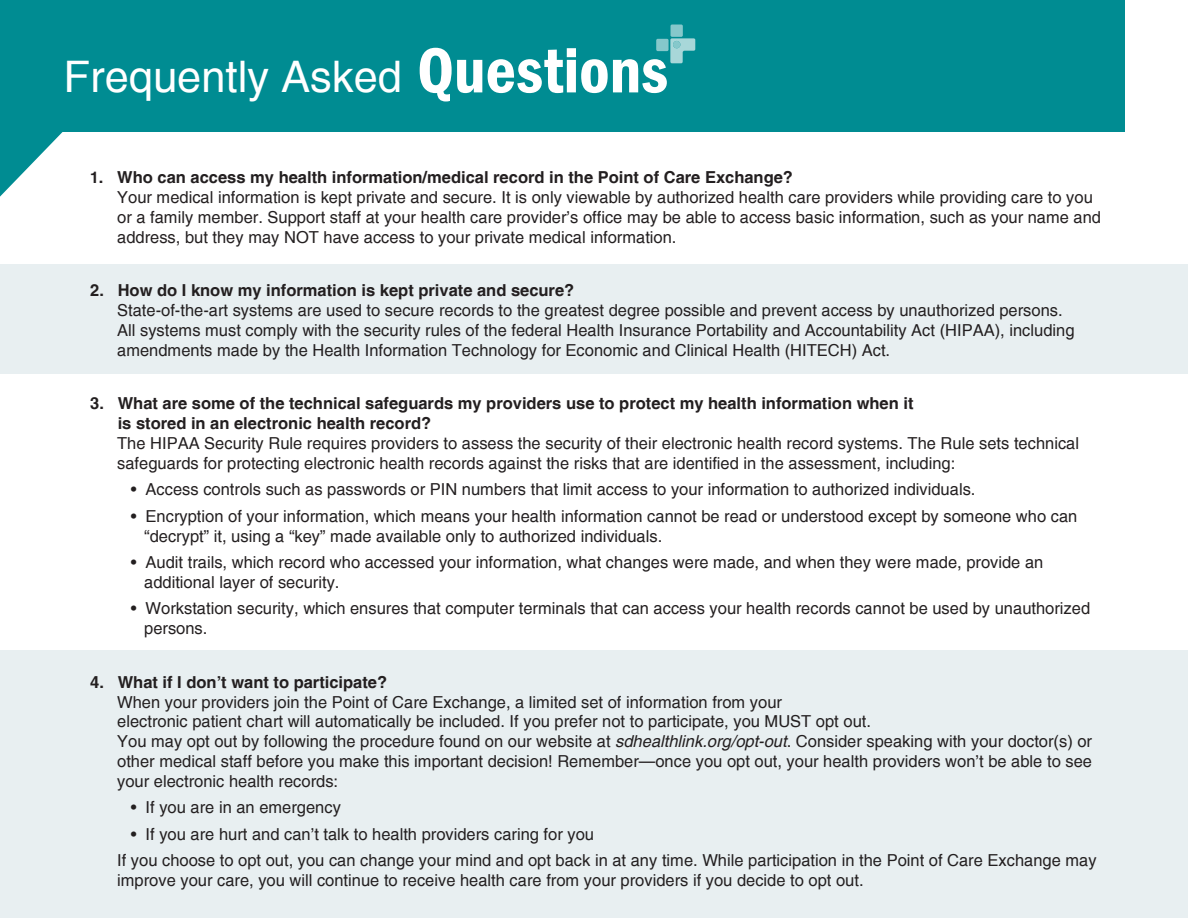
<style>
.page{position:relative;width:1188px;height:918px;background:#fff}
.page>*{position:absolute;margin:0;border:0;box-sizing:border-box;transform-origin:0 0}
.t1{font:43.5px "Helvetica";color:#fff}
.t2{font:16.5px/19.8px "Helvetica";color:#231f20}
.t3{font:700 16.5px "Helvetica";color:#231f20}
.s1{font-family:"Franklin Gothic";font-weight:600;font-stretch:condensed;font-size:66px}
.s2{font-size:15.75px}
.s3{font-style:italic}
</style>
<div class="page">
<div style="left:0;top:651px;width:1188px;height:267px;background:#e8eff1"></div>
<div style="left:0;top:264px;width:1188px;height:109px;background:#e8eff1"></div>
<div style="left:0;top:0;width:1124px;height:131px;background:#008c92"></div>
<svg style="left:0;top:131px;width:65px;height:66px"></svg>
<div style="left:671px;top:25px;width:12px;height:12px;background:#86c8cb;border-radius:2px"></div>
<div style="left:656px;top:39px;width:13px;height:12px;background:#86c8cb;border-radius:2px"></div>
<svg style="left:670px;top:38px;width:25px;height:25px"></svg>
<div style="left:673px;top:41px;width:7px;height:7px;background:#86c8cb;border-radius:50%"></div>
<p class="t1" style="left:64px;top:52px;width:606px">Frequently Asked <span class="s1">Questions</span></p>
<p class="t3" style="left:90px;top:167px;width:704px"><span class="s2">1</span>. Who can access my health information/medical record in the Point of Care Exchange?</p>
<p class="t2" style="left:117px;top:188px;width:985px">Your medical information is kept private and secure. It is only viewable by authorized health care providers while providing care to you or a family member. Support staff at your health care provider’s office may be able to access basic information, such as your name and address, but they may NOT have access to your private medical information.</p>
<p class="t3" style="left:90px;top:280px;width:486px">2. How do I know my information is kept private and secure?</p>
<p class="t2" style="left:117px;top:301px;width:959px">State-of-the-art systems are used to secure records to the greatest degree possible and prevent access by unauthorized persons.<br>All systems must comply with the security rules of the federal Health Insurance Portability and Accountability Act (HIPAA), including amendments made by the Health Information Technology for Economic and Clinical Health (HITECH) Act.</p>
<p class="t3" style="left:90px;top:393px;width:825px">3. What are some of the technical safeguards my providers use to protect my health information when it</p>
<p class="t3" style="left:118px;top:413px;width:315px">is stored in an electronic health record?</p>
<p class="t2" style="left:117px;top:433px;width:963px">The HIPAA Security Rule requires providers to assess the security of their electronic health record systems. The Rule sets technical safeguards for protecting electronic health records against the risks that are identified in the assessment, including:</p>
<p class="t2" style="left:131px;top:480px;width:846px">• Access controls such as passwords or PIN numbers that limit access to your information to authorized individuals.</p>
<p class="t2" style="left:131px;top:506px;width:948px">• Encryption of your information, which means your health information cannot be read or understood except by someone who can</p>
<p class="t2" style="left:144px;top:526px;width:520px">“decrypt” it, using a “key” made available only to authorized individuals.</p>
<p class="t2" style="left:131px;top:553px;width:914px">• Audit trails, which record who accessed your information, what changes were made, and when they were made, provide an</p>
<p class="t2" style="left:144px;top:572px;width:197px">additional layer of security.</p>
<p class="t2" style="left:131px;top:599px;width:961px">• Workstation security, which ensures that computer terminals that can access your health records cannot be used by unauthorized</p>
<p class="t2" style="left:144px;top:619px;width:65px">persons.</p>
<p class="t3" style="left:90px;top:672px;width:299px">4. What if I don’t want to participate?</p>
<p class="t2" style="left:117px;top:692px;width:666px">When your providers join the Point of Care Exchange, a limited set of information from your</p>
<p class="t2" style="left:117px;top:712px;width:755px">electronic patient chart will automatically be included. If you prefer not to participate, you MUST opt out.</p>
<p class="t2" style="left:117px;top:732px;width:976px;text-align:justify">You may opt out by following the procedure found on our website at <span class="s3">sdhealthlink.org/opt-out</span>. Consider speaking with your doctor(s) or other medical staff before you make this important decision! Remember—once you opt out, your health providers won’t be able to see your electronic health records:</p>
<p class="t2" style="left:131px;top:798px;width:212px">• If you are in an emergency</p>
<p class="t2" style="left:131px;top:824px;width:465px">• If you are hurt and can’t talk to health providers caring for you</p>
<p class="t2" style="left:117px;top:851px;width:981px">If you choose to opt out, you can change your mind and opt back in at any time. While participation in the Point of Care Exchange may improve your care, you will continue to receive health care from your providers if you decide to opt out.</p>
</div>
